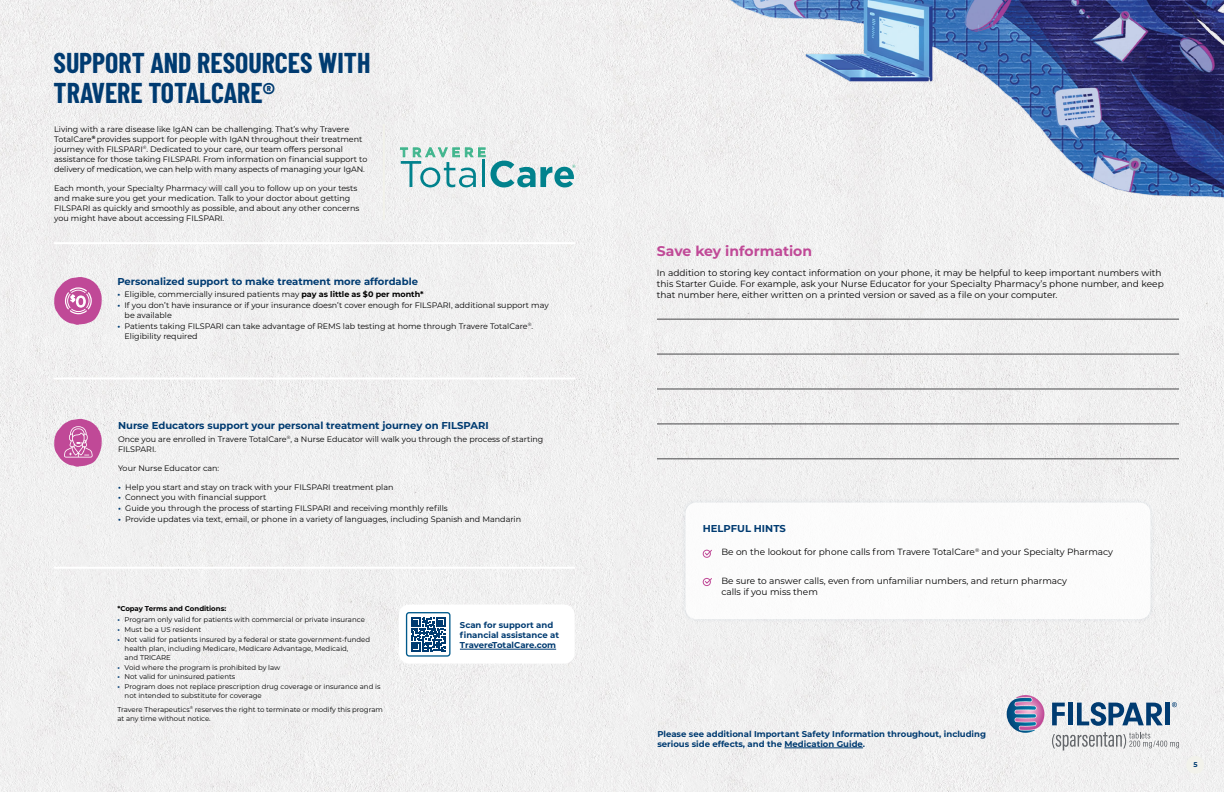
<style>
.page{position:relative;width:1224px;height:792px;background:#f0f0f0}
.page>*{position:absolute;margin:0;border:0;box-sizing:border-box;transform-origin:0 0}
.t1{font:700 28px/30px "Barlow Condensed";color:#003b71}
.t2{font:700 14px "Montserrat";color:#c04997}
.t3{font:700 10px "Montserrat";color:#003b71}
.t4{font:9px/11px "Montserrat";color:#000}
.t5{font:700 8.5px/10px "Montserrat";color:#003b71}
.t6{font:8px/10px "Montserrat";color:#000}
.t7{font:7px/9px "Montserrat";color:#000}
.t8{font:700 7px "Montserrat";letter-spacing:-.005em;color:#000}
.t9{font:700 7px "Montserrat";color:#003b71}
.s1{font-weight:700;color:#003b71}
.s2{font-weight:700}
</style>
<div class="page">
<hr style="left:784px;top:748px;width:79px;height:1px;background:#003b71">
<svg style="left:1052px;top:732px;width:127px;height:19px"></svg>
<svg style="left:1052px;top:703px;width:13px;height:22px"></svg>
<hr style="left:1069px;top:703px;width:4px;height:22px;background:#003b71">
<svg style="left:1077px;top:702px;width:86px;height:24px"></svg>
<div style="left:1165px;top:703px;width:5px;height:22px;background:#003b71"></div>
<svg style="left:1007px;top:695px;width:37px;height:38px"></svg>
<svg style="left:1172px;top:702px;width:5px;height:5px"></svg>
<svg style="left:1186px;top:756px;width:18px;height:18px"></svg>
<hr style="left:54px;top:242px;width:520px;height:2px;background:#fff">
<hr style="left:54px;top:377px;width:520px;height:2px;background:#fff">
<hr style="left:54px;top:567px;width:520px;height:2px;background:#fff">
<hr style="left:383px;top:125px;width:2px;height:95px;background:#f2f2eb">
<div style="left:399px;top:605px;width:176px;height:59px;background:#fff;border-radius:10px"></div>
<hr style="left:460px;top:649px;width:96px;height:1px;background:#003b71">
<div style="left:406px;top:612px;width:45px;height:45px;border:1px solid #005a8c;border-radius:3px"></div>
<svg style="left:411px;top:617px;width:35px;height:35px"></svg>
<svg style="left:54px;top:419px;width:48px;height:48px"></svg>
<svg style="left:54px;top:277px;width:48px;height:48px"></svg>
<img style="left:652px;top:0;width:572px;height:218px">
<hr style="left:657px;top:319px;width:522px;height:1px;background:#48484a">
<hr style="left:657px;top:424px;width:522px;height:1px;background:#48484a">
<hr style="left:657px;top:354px;width:522px;height:1px;background:#48484a">
<hr style="left:657px;top:459px;width:522px;height:1px;background:#48484a">
<hr style="left:657px;top:389px;width:522px;height:1px;background:#48484a">
<div style="left:680px;top:497px;width:476px;height:127px;background:#ecedee"></div>
<div style="left:685px;top:502px;width:466px;height:117px;background:#fff;border-radius:11px"></div>
<div style="left:703px;top:550px;width:8px;height:8px;border:1px solid #c04997;border-radius:50%"></div>
<svg style="left:704px;top:549px;width:8px;height:7px"></svg>
<div style="left:703px;top:578px;width:8px;height:8px;border:1px solid #c04997;border-radius:50%"></div>
<svg style="left:704px;top:577px;width:8px;height:8px"></svg>
<svg style="left:400px;top:148px;width:85px;height:39px"></svg>
<svg style="left:491px;top:161px;width:84px;height:26px"></svg>
<h1 class="t1" style="left:54px;top:46px;width:318px">SUPPORT AND RESOURCES WITH<br>TRAVERE TOTALCARE®</h1>
<p class="t6" style="left:54px;top:123px;width:315px">Living with a rare disease like IgAN can be challenging. That’s why Travere TotalCare<sup>®</sup> provides support for people with IgAN throughout their treatment journey with FILSPARI<sup>®</sup>. Dedicated to your care, our team offers personal assistance for those taking FILSPARI. From information on financial support to delivery of medication, we can help with many aspects of managing your IgAN.</p>
<p class="t6" style="left:54px;top:182px;width:307px">Each month, your Specialty Pharmacy will call you to follow up on your tests and make sure you get your medication. Talk to your doctor about getting FILSPARI as quickly and smoothly as possible, and about any other concerns you might have about accessing FILSPARI.</p>
<p class="t3" style="left:117px;top:274px;width:302px">Personalized support to make treatment more affordable</p>
<p class="t6" style="left:117px;top:289px;width:308px"><span class="s1">•</span> Eligible, commercially insured patients may <span class="s2">pay as little as $0 per month*</span></p>
<p class="t6" style="left:125px;top:300px;width:426px;text-indent:-7px"><span class="s1">•</span> If you don’t have insurance or if your insurance doesn’t cover enough for FILSPARI, additional support may be available</p>
<p class="t6" style="left:125px;top:321px;width:410px;text-indent:-7px"><span class="s1">•</span> Patients taking FILSPARI can take advantage of REMS lab testing at home through Travere TotalCare<sup>®</sup>.<br>Eligibility required</p>
<p class="t3" style="left:118px;top:418px;width:372px">Nurse Educators support your personal treatment journey on FILSPARI</p>
<p class="t6" style="left:118px;top:433px;width:427px">Once you are enrolled in Travere TotalCare<sup>®</sup>, a Nurse Educator will walk you through the process of starting<br>FILSPARI.</p>
<p class="t6" style="left:118px;top:462px;width:103px">Your Nurse Educator can:</p>
<p class="t6" style="left:118px;top:481px;width:277px"><span class="s1">•</span> Help you start and stay on track with your FILSPARI treatment plan</p>
<p class="t6" style="left:118px;top:492px;width:150px"><span class="s1">•</span> Connect you with financial support</p>
<p class="t6" style="left:118px;top:503px;width:331px"><span class="s1">•</span> Guide you through the process of starting FILSPARI and receiving monthly refills</p>
<p class="t6" style="left:118px;top:514px;width:405px"><span class="s1">•</span> Provide updates via text, email, or phone in a variety of languages, including Spanish and Mandarin</p>
<p class="t8" style="left:117px;top:604px;width:110px">*Copay Terms and Conditions:</p>
<p class="t7" style="left:117px;top:615px;width:249px"><span class="s1">•</span> Program only valid for patients with commercial or private insurance</p>
<p class="t7" style="left:117px;top:625px;width:85px"><span class="s1">•</span> Must be a US resident</p>
<p class="t7" style="left:125px;top:635px;width:247px;text-indent:-7px"><span class="s1">•</span> Not valid for patients insured by a federal or state government-funded health plan, including Medicare, Medicare Advantage, Medicaid,<br>and TRICARE</p>
<p class="t7" style="left:117px;top:662px;width:165px"><span class="s1">•</span> Void where the program is prohibited by law</p>
<p class="t7" style="left:117px;top:672px;width:119px"><span class="s1">•</span> Not valid for uninsured patients</p>
<p class="t7" style="left:125px;top:682px;width:257px;text-indent:-7px"><span class="s1">•</span> Program does not replace prescription drug coverage or insurance and is not intended to substitute for coverage</p>
<p class="t7" style="left:117px;top:704px;width:267px">Travere Therapeutics<sup>®</sup> reserves the right to terminate or modify this program at any time without notice.</p>
<p class="t5" style="left:460px;top:620px;width:101px">Scan for support and financial assistance at<br>TravereTotalCare.com</p>
<h2 class="t2" style="left:657px;top:241px;width:157px">Save key information</h2>
<p class="t4" style="left:657px;top:267px;width:508px">In addition to storing key contact information on your phone, it may be helpful to keep important numbers with this Starter Guide. For example, ask your Nurse Educator for your Specialty Pharmacy’s phone number, and keep that number here, either written on a printed version or saved as a file on your computer.</p>
<p class="t3" style="left:703px;top:521px;width:85px">HELPFUL HINTS</p>
<p class="t4" style="left:721px;top:546px;width:393px">Be on the lookout for phone calls from Travere TotalCare<sup>®</sup> and your Specialty Pharmacy</p>
<p class="t4" style="left:721px;top:575px;width:347px">Be sure to answer calls, even from unfamiliar numbers, and return pharmacy calls if you miss them</p>
<p class="t5" style="left:657px;top:729px;width:330px">Please see additional Important Safety Information throughout, including serious side effects, and the Medication Guide.</p>
<p class="t9" style="left:1193px;top:759px;width:6px">5</p>
</div>
